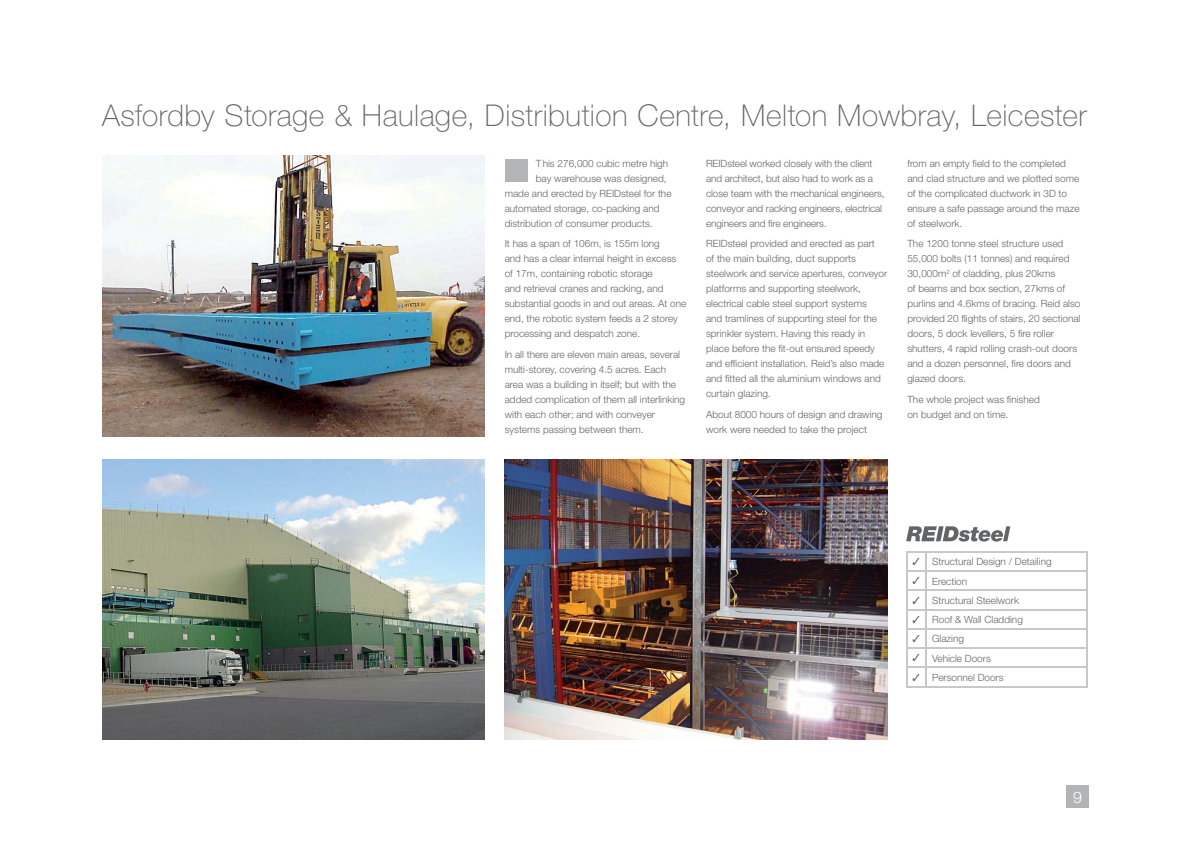
<style>
.page{position:relative;width:1191px;height:842px;background:#fff}
.page>*{position:absolute;margin:0;border:0;box-sizing:border-box;transform-origin:0 0}
.t1{font:100 30px "Helvetica Neue";letter-spacing:.015em;color:#636466}
.t2{font:300 16px "Helvetica Neue";color:#fff}
.t3{font:300 10px/15px "Helvetica Neue";color:#636466}
</style>
<div class="page">
<img style="left:505px;top:459px;width:382px;height:281px">
<img style="left:102px;top:459px;width:383px;height:281px">
<img style="left:102px;top:156px;width:383px;height:280px">
<hr style="left:926px;top:551px;width:161px;height:1px;background:#c6c8ca">
<hr style="left:926px;top:571px;width:161px;height:1px;background:#c6c8ca">
<hr style="left:926px;top:590px;width:161px;height:1px;background:#c6c8ca">
<hr style="left:926px;top:609px;width:161px;height:1px;background:#c6c8ca">
<hr style="left:926px;top:628px;width:161px;height:1px;background:#c6c8ca">
<hr style="left:926px;top:647px;width:161px;height:1px;background:#c6c8ca">
<hr style="left:926px;top:667px;width:161px;height:1px;background:#c6c8ca">
<svg style="left:906px;top:551px;width:21px;height:135px"></svg>
<svg style="left:1086px;top:552px;width:1px;height:134px"></svg>
<hr style="left:906px;top:686px;width:181px;height:1px;background:#c6c8ca">
<svg style="left:906px;top:526px;width:104px;height:15px"></svg>
<div style="left:505px;top:159px;width:22px;height:22px;background:#b2b4b6"></div>
<div style="left:1066px;top:785px;width:22px;height:23px;background:#b2b4b6"></div>
<h1 class="t1" style="left:102px;top:104px;width:986px">Asfordby Storage &amp; Haulage, Distribution Centre, Melton Mowbray, Leicester</h1>
<p class="t3" style="left:536px;top:157px;width:134px">T his 276,000 cubic metre high</p>
<p class="t3" style="left:536px;top:172px;width:132px">bay warehouse was designed,</p>
<p class="t3" style="left:505px;top:187px;width:168px">made and erected by REIDsteel for the</p>
<p class="t3" style="left:505px;top:202px;width:156px">automated storage, co-packing and</p>
<p class="t3" style="left:505px;top:217px;width:149px">distribution of consumer products.</p>
<p class="t3" style="left:505px;top:237px;width:183px">It has a span of 106m, is 155m long<br>and has a clear internal height in excess of 17m, containing robotic storage<br>and retrieval cranes and racking, and substantial goods in and out areas. At one end, the robotic system feeds a 2 storey processing and despatch zone.</p>
<p class="t3" style="left:505px;top:348px;width:182px">In all there are eleven main areas, several multi-storey, covering 4.5 acres. Each area was a building in itself; but with the added complication of them all interlinking with each other; and with conveyer systems passing between them.</p>
<p class="t3" style="left:706px;top:157px;width:180px">REIDsteel worked closely with the client and architect, but also had to work as a close team with the mechanical engineers, conveyor and racking engineers, electrical engineers and fire engineers.</p>
<p class="t3" style="left:706px;top:237px;width:183px">REIDsteel provided and erected as part<br>of the main building, duct supports steelwork and service apertures, conveyor platforms and supporting steelwork, electrical cable steel support systems<br>and tramlines of supporting steel for the sprinkler system. Having this ready in place before the fit-out ensured speedy and efficient installation. Reid’s also made and fitted all the aluminium windows and curtain glazing.</p>
<p class="t3" style="left:706px;top:408px;width:178px">About 8000 hours of design and drawing work were needed to take the project</p>
<p class="t3" style="left:907px;top:157px;width:174px">from an empty field to the completed and clad structure and we plotted some of the complicated ductwork in 3D to ensure a safe passage around the maze of steelwork.</p>
<p class="t3" style="left:907px;top:237px;width:175px">The 1200 tonne steel structure used 55,000 bolts (11 tonnes) and required 30,000m<sup>2</sup> of cladding, plus 20kms<br>of beams and box section, 27kms of purlins and 4.6kms of bracing. Reid also provided 20 flights of stairs, 20 sectional doors, 5 dock levellers, 5 fire roller shutters, 4 rapid rolling crash-out doors and a dozen personnel, fire doors and glazed doors.</p>
<p class="t3" style="left:907px;top:393px;width:134px">The whole project was finished on budget and on time.</p>
<p class="t3" style="left:912px;top:555px;width:141px">✓ Structural Design / Detailing</p>
<p class="t3" style="left:912px;top:575px;width:56px">✓ Erection</p>
<p class="t3" style="left:912px;top:594px;width:108px">✓ Structural Steelwork</p>
<p class="t3" style="left:912px;top:613px;width:112px">✓ Roof &amp; Wall Cladding</p>
<p class="t3" style="left:912px;top:632px;width:53px">✓ Glazing</p>
<p class="t3" style="left:912px;top:651px;width:80px">✓ Vehicle Doors</p>
<p class="t3" style="left:912px;top:671px;width:93px">✓ Personnel Doors</p>
<h2 class="t2" style="left:1073px;top:791px;width:10px">9</h2>
</div>
